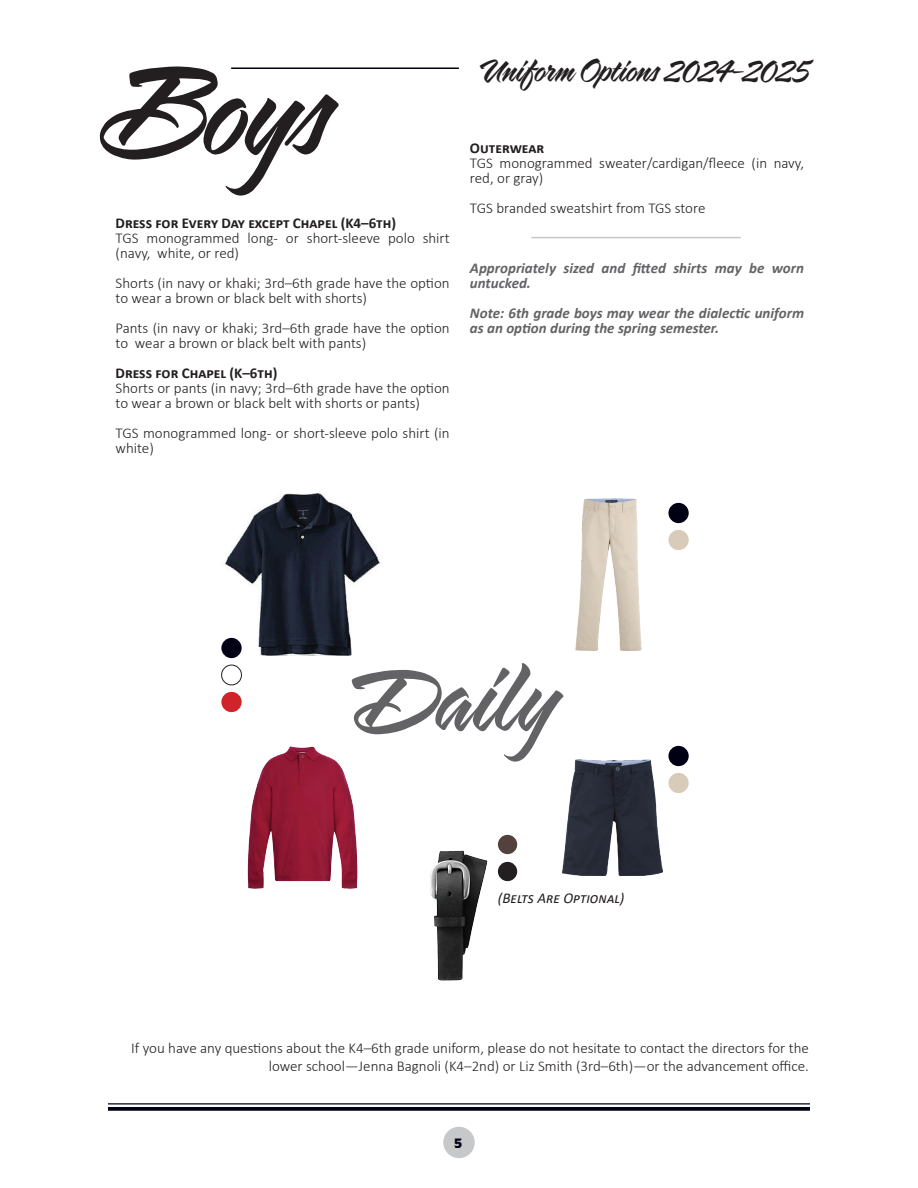
<style>
.page{position:relative;width:918px;height:1188px;background:#fff}
.page>*{position:absolute;margin:0;border:0;box-sizing:border-box;transform-origin:0 0}
.t1{font:150px "Sarah Script";color:#231f20}
.t2{font:112.5px "Sarah Script";letter-spacing:-.01em;color:#636366}
.t3{font:37.5px "Sarah Script";letter-spacing:-.015em;color:#231f20}
.t4{font:300 15px/15px "Calibri";color:#231f20}
.t5{font:italic 700 15px/15px "Calibri";color:#636366}
.t6{font:700 15px "Calibri";color:#231f20}
.t7{font:italic 15px "Calibri";color:#231f20}
.t8{font:700 13.5px "Brothers OT";color:#000014}
</style>
<div class="page">
<img style="left:222px;top:493px;width:158px;height:162px">
<img style="left:575px;top:498px;width:103px;height:152px">
<img style="left:562px;top:759px;width:102px;height:117px">
<img style="left:247px;top:746px;width:111px;height:143px">
<img style="left:430px;top:835px;width:82px;height:146px">
<div style="left:221px;top:638px;width:21px;height:20px;background:#000014;border-radius:50%"></div>
<div style="left:221px;top:692px;width:21px;height:20px;background:#d1232a;border-radius:50%"></div>
<div style="left:221px;top:665px;width:21px;height:20px;border:1px solid #231f20;border-radius:50%"></div>
<div style="left:498px;top:862px;width:19px;height:19px;background:#231f20;border-radius:50%"></div>
<div style="left:498px;top:835px;width:19px;height:19px;background:#52413c;border-radius:50%"></div>
<div style="left:668px;top:773px;width:21px;height:20px;background:#d9cbba;border-radius:50%"></div>
<div style="left:668px;top:746px;width:21px;height:20px;background:#000014;border-radius:50%"></div>
<div style="left:668px;top:530px;width:21px;height:20px;background:#d9cbba;border-radius:50%"></div>
<div style="left:668px;top:503px;width:21px;height:20px;background:#000014;border-radius:50%"></div>
<div style="left:443px;top:1127px;width:32px;height:31px;background:#c7c8ca;border-radius:50%"></div>
<svg style="left:108px;top:1107px;width:702px;height:4px;background:#0f0f22"></svg>
<hr style="left:108px;top:1103px;width:702px;height:2px;background:#000014">
<hr style="left:231px;top:68px;width:228px;height:1px;background:#000014">
<hr style="left:531px;top:237px;width:210px;height:1px;background:#c7c8ca">
<h1 class="t1" style="left:108px;top:30px;width:229px">Boys</h1>
<p class="t6" style="left:116px;top:212px;width:282px">Dress for Every Day except Chapel (K4–6th)</p>
<p class="t4" style="left:116px;top:230px;width:336px">TGS monogrammed long- or short-sleeve polo shirt (navy, white, or red)</p>
<p class="t4" style="left:116px;top:275px;width:336px">Shorts (in navy or khaki; 3rd–6th grade have the option to wear a brown or black belt with shorts)</p>
<p class="t4" style="left:116px;top:320px;width:336px">Pants (in navy or khaki; 3rd–6th grade have the option to wear a brown or black belt with pants)</p>
<p class="t6" style="left:116px;top:362px;width:163px">Dress for Chapel (K–6th)</p>
<p class="t4" style="left:116px;top:380px;width:336px">Shorts or pants (in navy; 3rd–6th grade have the option to wear a brown or black belt with shorts or pants)</p>
<p class="t4" style="left:116px;top:425px;width:336px">TGS monogrammed long- or short-sleeve polo shirt (in white)</p>
<h3 class="t3" style="left:482px;top:51px;width:331px">Uniform Options 2024–2025</h3>
<p class="t6" style="left:470px;top:137px;width:76px">Outerwear</p>
<p class="t4" style="left:470px;top:155px;width:336px">TGS monogrammed sweater/cardigan/fleece (in navy, red, or gray)</p>
<p class="t4" style="left:470px;top:200px;width:237px">TGS branded sweatshirt from TGS store</p>
<p class="t5" style="left:470px;top:260px;width:336px">Appropriately sized and fitted shirts may be worn untucked.</p>
<p class="t5" style="left:470px;top:305px;width:336px">Note: 6th grade boys may wear the dialectic uniform as an option during the spring semester.</p>
<h2 class="t2" style="left:358px;top:637px;width:203px">Daily</h2>
<p class="t7" style="left:498px;top:888px;width:128px">(Belts Are Optional)</p>
<p class="t4" style="left:131px;top:1039px;width:679px;line-height:18px;text-align:right">If you have any questions about the K4–6th grade uniform, please do not hesitate to contact the directors for the lower school—Jenna Bagnoli (K4–2nd) or Liz Smith (3rd–6th)—or the advancement office.</p>
<p class="t8" style="left:454px;top:1137px;width:10px">5</p>
</div>
